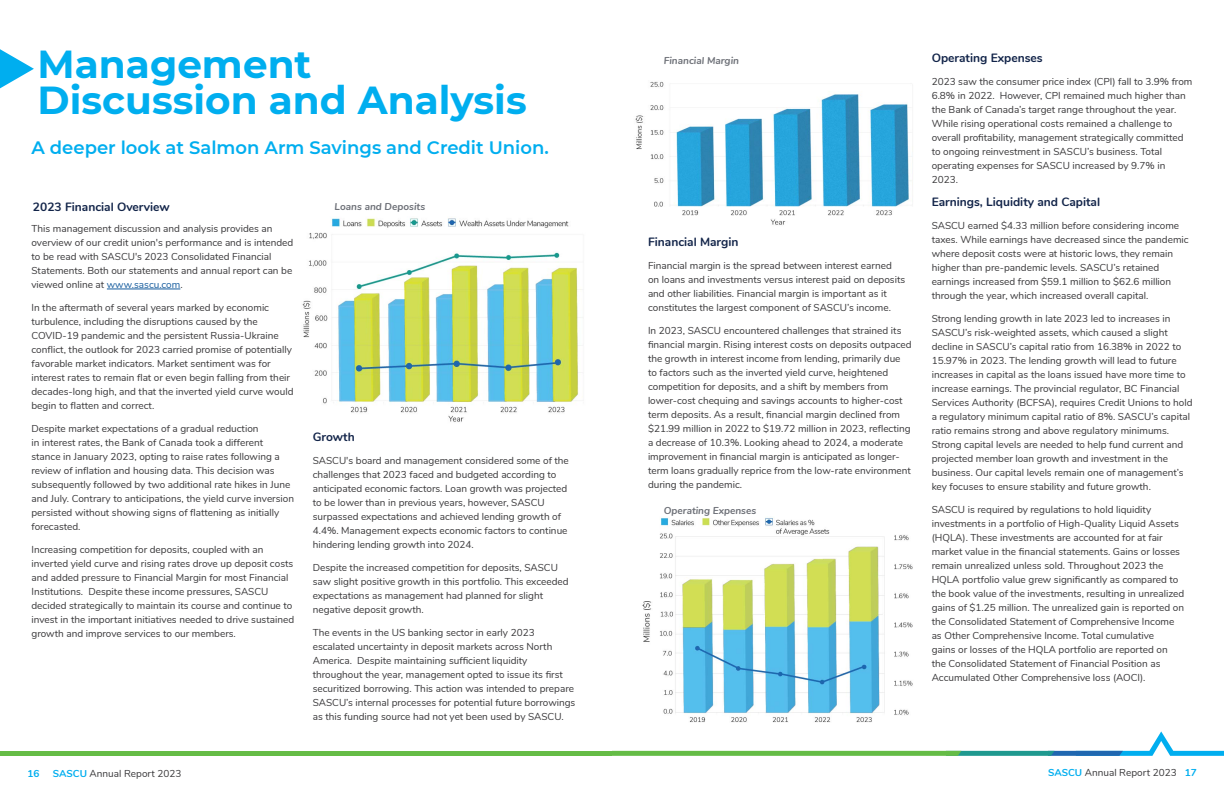
<style>
.page{position:relative;width:1224px;height:792px;background:#fff}
.page>*{position:absolute;margin:0;border:0;box-sizing:border-box;transform-origin:0 0}
.t1{font:700 39px "Montserrat";color:#00aeef}
.Subtitle{font:600 18px "Montserrat";color:#00aeef}
.t2{font:700 12px "Nunito";color:#122449}
.t3{font:10px/14px "Nunito";color:#383739}
.Photo_Caption{font:italic 700 10px "Nunito";color:#6e7178}
.t4{font:700 10px "Nunito";color:#00aeef}
.s1{color:#175d9e}
.s2{font-weight:700;color:#00aeef}
</style>
<div class="page">
<svg style="left:612px;top:731px;width:612px;height:25px"></svg>
<div style="left:256px;top:751px;width:356px;height:5px;background:#65bc46"></div>
<div style="left:0;top:751px;width:362px;height:5px;background:#65bc46"></div>
<hr style="left:107px;top:289px;width:73px;height:1px;background:#175d9e">
<svg style="left:0;top:49px;width:34px;height:39px"></svg>
<img style="left:302px;top:218px;width:281px;height:204px">
<img style="left:635px;top:81px;width:278px;height:144px">
<img style="left:642px;top:518px;width:271px;height:205px">
<p class="t1" style="left:38px;top:36px;width:276px">Management</p>
<p class="t1" style="left:38px;top:72px;width:491px">Discussion and Analysis</p>
<p class="Subtitle" style="left:32px;top:135px;width:519px">A deeper look at Salmon Arm Savings and Credit Union.</p>
<p class="t2" style="left:33px;top:198px;width:138px">2023 Financial Overview</p>
<p class="t3" style="left:32px;top:221px;width:263px">This management discussion and analysis provides an overview of our credit union's performance and is intended to be read with SASCU's 2023 Consolidated Financial Statements. Both our statements and annual report can be viewed online at <span class="s1">www.sascu.com</span>.</p>
<p class="t3" style="left:32px;top:300px;width:263px">In the aftermath of several years marked by economic turbulence, including the disruptions caused by the COVID-19 pandemic and the persistent Russia-Ukraine conflict, the outlook for 2023 carried promise of potentially favorable market indicators. Market sentiment was for interest rates to remain flat or even begin falling from their decades-long high, and that the inverted yield curve would begin to flatten and correct.</p>
<p class="t3" style="left:32px;top:421px;width:264px">Despite market expectations of a gradual reduction<br>in interest rates, the Bank of Canada took a different stance in January 2023, opting to raise rates following a review of inflation and housing data. This decision was subsequently followed by two additional rate hikes in June and July. Contrary to anticipations, the yield curve inversion persisted without showing signs of flattening as initially forecasted.</p>
<p class="t3" style="left:32px;top:542px;width:264px">Increasing competition for deposits, coupled with an inverted yield curve and rising rates drove up deposit costs and added pressure to Financial Margin for most Financial Institutions. Despite these income pressures, SASCU decided strategically to maintain its course and continue to invest in the important initiatives needed to drive sustained growth and improve services to our members.</p>
<p class="Photo_Caption" style="left:335px;top:199px;width:92px">Loans and Deposits</p>
<p class="t2" style="left:313px;top:428px;width:43px">Growth</p>
<p class="t3" style="left:313px;top:453px;width:258px">SASCU's board and management considered some of the challenges that 2023 faced and budgeted according to anticipated economic factors. Loan growth was projected to be lower than in previous years, however, SASCU surpassed expectations and achieved lending growth of 4.4%. Management expects economic factors to continue hindering lending growth into 2024.</p>
<p class="t3" style="left:313px;top:560px;width:257px">Despite the increased competition for deposits, SASCU saw slight positive growth in this portfolio. This exceeded expectations as management had planned for slight negative deposit growth.</p>
<p class="t3" style="left:313px;top:625px;width:264px">The events in the US banking sector in early 2023 escalated uncertainty in deposit markets across North America. Despite maintaining sufficient liquidity throughout the year, management opted to issue its first securitized borrowing. This action was intended to prepare SASCU’s internal processes for potential future borrowings as this funding source had not yet been used by SASCU.</p>
<p class="Photo_Caption" style="left:664px;top:54px;width:77px">Financial Margin</p>
<p class="t2" style="left:648px;top:233px;width:92px">Financial Margin</p>
<p class="t3" style="left:648px;top:258px;width:259px">Financial margin is the spread between interest earned on loans and investments versus interest paid on deposits and other liabilities. Financial margin is important as it constitutes the largest component of SASCU’s income.</p>
<p class="t3" style="left:648px;top:323px;width:265px">In 2023, SASCU encountered challenges that strained its financial margin. Rising interest costs on deposits outpaced the growth in interest income from lending, primarily due to factors such as the inverted yield curve, heightened competition for deposits, and a shift by members from lower-cost chequing and savings accounts to higher-cost term deposits. As a result, financial margin declined from $21.99 million in 2022 to $19.72 million in 2023, reflecting a decrease of 10.3%. Looking ahead to 2024, a moderate improvement in financial margin is anticipated as longer&shy;term loans gradually reprice from the low-rate environment during the pandemic.</p>
<p class="Photo_Caption" style="left:664px;top:503px;width:94px">Operating Expenses</p>
<p class="t2" style="left:932px;top:49px;width:113px">Operating Expenses</p>
<p class="t3" style="left:932px;top:74px;width:262px">2023 saw the consumer price index (CPI) fall to 3.9% from 6.8% in 2022. However, CPI remained much higher than the Bank of Canada’s target range throughout the year.<br>While rising operational costs remained a challenge to overall profitability, management strategically committed to ongoing reinvestment in SASCU’s business. Total operating expenses for SASCU increased by 9.7% in 2023.</p>
<p class="t2" style="left:932px;top:193px;width:170px">Earnings, Liquidity and Capital</p>
<p class="t3" style="left:932px;top:218px;width:259px">SASCU earned $4.33 million before considering income taxes. While earnings have decreased since the pandemic where deposit costs were at historic lows, they remain higher than pre-pandemic levels. SASCU’s retained earnings increased from $59.1 million to $62.6 million through the year, which increased overall capital.</p>
<p class="t3" style="left:932px;top:311px;width:262px">Strong lending growth in late 2023 led to increases in SASCU’s risk-weighted assets, which caused a slight decline in SASCU’s capital ratio from 16.38% in 2022 to 15.97% in 2023. The lending growth will lead to future increases in capital as the loans issued have more time to increase earnings. The provincial regulator, BC Financial Services Authority (BCFSA), requires Credit Unions to hold a regulatory minimum capital ratio of 8%. SASCU’s capital ratio remains strong and above regulatory minimums.<br>Strong capital levels are needed to help fund current and projected member loan growth and investment in the business. Our capital levels remain one of management’s key focuses to ensure stability and future growth.</p>
<p class="t3" style="left:932px;top:502px;width:254px">SASCU is required by regulations to hold liquidity investments in a portfolio of High-Quality Liquid Assets (HQLA). These investments are accounted for at fair market value in the financial statements. Gains or losses remain unrealized unless sold. Throughout 2023 the HQLA portfolio value grew significantly as compared to the book value of the investments, resulting in unrealized gains of $1.25 million. The unrealized gain is reported on the Consolidated Statement of Comprehensive Income as Other Comprehensive Income. Total cumulative<br>gains or losses of the HQLA portfolio are reported on the Consolidated Statement of Financial Position as Accumulated Other Comprehensive loss (AOCI).</p>
<p class="t4" style="left:27px;top:766px;width:13px">16</p>
<p class="t3" style="left:53px;top:766px;width:130px"><span class="s2">SASCU</span> Annual Report 2023</p>
<p class="t3" style="left:1048px;top:765px;width:150px"><span class="s2">SASCU</span> Annual Report 2023 <span class="s2">17</span></p>
</div>
